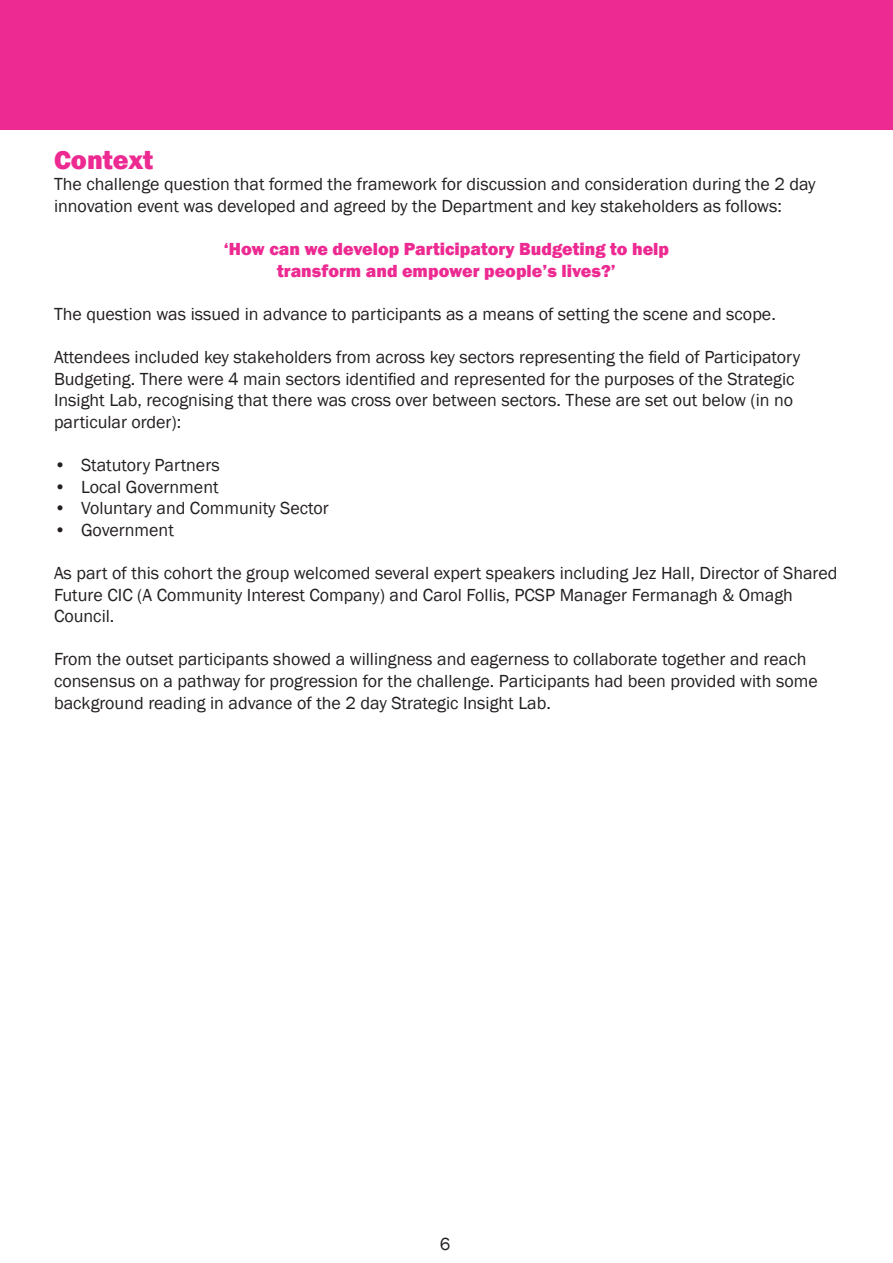
<style>
.page{position:relative;width:893px;height:1263px;background:#fff}
.page>*{position:absolute;margin:0;border:0;box-sizing:border-box;transform-origin:0 0}
.t1{font:800 27px "Franklin Gothic";color:#ed2a91}
.t2{font:18px/21.6px "Franklin Gothic";color:#231f20}
.t3{font:800 18px "Franklin Gothic";color:#ed2a91}
</style>
<div class="page">
<div style="left:0;top:0;width:893px;height:129px;background:#ed2a91"></div>
<p class="t1" style="left:54px;top:142px;width:101px">Context</p>
<p class="t2" style="left:54px;top:174px;width:763px">The challenge question that formed the framework for discussion and consideration during the 2 day innovation event was developed and agreed by the Department and key stakeholders as follows:</p>
<p class="t3" style="left:224px;top:237px;width:447px">‘How can we develop Participatory Budgeting to help</p>
<p class="t3" style="left:277px;top:259px;width:340px">transform and empower people’s lives?’</p>
<p class="t2" style="left:54px;top:303px;width:723px">The question was issued in advance to participants as a means of setting the scene and scope.</p>
<p class="t2" style="left:54px;top:347px;width:748px">Attendees included key stakeholders from across key sectors representing the field of Participatory Budgeting. There were 4 main sectors identified and represented for the purposes of the Strategic Insight Lab, recognising that there was cross over between sectors. These are set out below (in no particular order):</p>
<p class="t2" style="left:54px;top:455px;width:167px">• Statutory Partners</p>
<p class="t2" style="left:54px;top:476px;width:166px">• Local Government</p>
<p class="t2" style="left:54px;top:498px;width:276px">• Voluntary and Community Sector</p>
<p class="t2" style="left:54px;top:519px;width:121px">• Government</p>
<p class="t2" style="left:54px;top:563px;width:785px">As part of this cohort the group welcomed several expert speakers including Jez Hall, Director of Shared<br>Future CIC (A Community Interest Company) and Carol Follis, PCSP Manager Fermanagh &amp; Omagh<br>Council.</p>
<p class="t2" style="left:54px;top:649px;width:765px">From the outset participants showed a willingness and eagerness to collaborate together and reach consensus on a pathway for progression for the challenge. Participants had been provided with some background reading in advance of the 2 day Strategic Insight Lab.</p>
<p class="t2" style="left:440px;top:1234px;width:12px">6</p>
</div>
